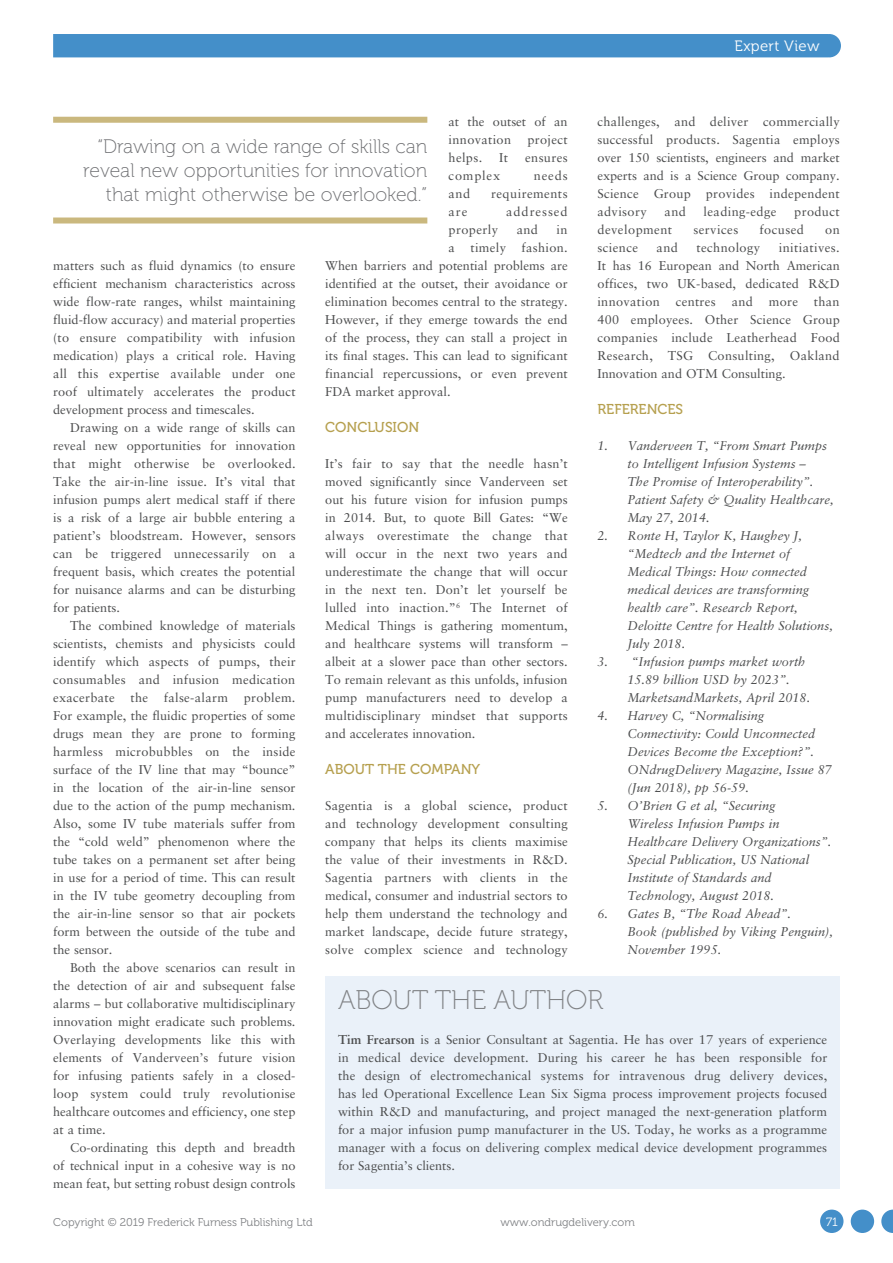
<style>
.page{position:relative;width:893px;height:1263px;background:#fff}
.page>*{position:absolute;margin:0;border:0;box-sizing:border-box;transform-origin:0 0}
.MF_Boxed_text_title{font:27px "Museo 100";color:#808285}
.MF_pullquote{font:19.5px/24px "Museo 100";color:#6c6d70;text-align:right}
.t1{font:15px "Museo 300";letter-spacing:.025em;color:#fff}
.MF_Xhead{font:14.25px "Museo 500";color:#b6a04f}
.MF_body{font:12.75px/18px "Sabon LT Std";color:#4b4c4d;text-align:justify}
.MF_body_no_indent{font:12.75px/18px "Sabon LT Std";letter-spacing:.015em;color:#4b4c4d;text-align:justify}
.MF_References{font:italic 12.75px/18px "Sabon LT Std";color:#4b4c4d}
.MF_body_no_indent-2{font:12.75px "Sabon LT Std";letter-spacing:.035em;color:#4b4c4d}
.MF_body-2{font:12.75px "Sabon LT Std";letter-spacing:.025em;color:#4b4c4d}
.MF_body-3{font:12.75px "Sabon LT Std";letter-spacing:.03em;color:#4b4c4d}
.MF_body-4{font:12.75px "Sabon LT Std";letter-spacing:.035em;color:#4b4c4d}
.MF_body-5{font:12.75px "Sabon LT Std";letter-spacing:.075em;color:#4b4c4d}
.MF_body-6{font:12.75px "Sabon LT Std";letter-spacing:.065em;color:#4b4c4d}
.t2{font:12px "Museo 300";color:#fff}
.t3{font:11.25px "Museo 300";color:#808285}
.s1{font-weight:700}
</style>
<div class="page">
<div style="left:53px;top:34px;width:788px;height:23px;background:#448fc9"></div>
<div style="left:53px;top:117px;width:374px;height:6px;background:#cab87e"></div>
<div style="left:53px;top:217px;width:374px;height:6px;background:#cab87e"></div>
<div style="left:325px;top:976px;width:515px;height:212px;background:#eaf1f9"></div>
<svg style="left:881px;top:1209px;width:12px;height:24px"></svg>
<div style="left:851px;top:1209px;width:23px;height:24px;background:#448fc9;border-radius:50%"></div>
<div style="left:820px;top:1209px;width:23px;height:24px;background:#448fc9;border-radius:50%"></div>
<p class="t1" style="left:735px;top:37px;width:87px">Expert View</p>
<p class="MF_body_no_indent" style="left:597px;top:112px;width:244px">challenges, and deliver commercially successful products. Sagentia employs over 150 scientists, engineers and market experts and is a Science Group company.<br>Science Group provides independent advisory</p>
<p class="MF_body" style="left:449px;top:113px;width:121px">at the outset of an innovation</p>
<p class="MF_body-2" style="left:527px;top:132px;width:42px">project</p>
<p class="MF_pullquote" style="left:83px;top:134px;width:346px">“Drawing on a wide range of skills can reveal new opportunities for innovation that might otherwise be overlooked.”</p>
<p class="MF_body" style="left:449px;top:149px;width:35px">helps.</p>
<p class="MF_body" style="left:499px;top:149px;width:10px">It</p>
<p class="MF_body-3" style="left:525px;top:150px;width:44px">ensures</p>
<p class="MF_body-6" style="left:449px;top:168px;width:53px">complex</p>
<p class="MF_body" style="left:534px;top:167px;width:35px">needs</p>
<p class="MF_body" style="left:449px;top:185px;width:23px">and</p>
<p class="MF_body-4" style="left:491px;top:186px;width:78px">requirements</p>
<p class="MF_body" style="left:449px;top:203px;width:20px">are</p>
<p class="MF_body-5" style="left:506px;top:204px;width:63px">addressed</p>
<p class="MF_body-3" style="left:449px;top:222px;width:51px">properly</p>
<p class="MF_body" style="left:517px;top:221px;width:23px">and</p>
<p class="MF_body" style="left:557px;top:221px;width:13px">in</p>
<p class="MF_body-2" style="left:449px;top:240px;width:121px">a timely fashion.</p>
<p class="MF_body" style="left:325px;top:257px;width:244px">When barriers and potential problems are</p>
<p class="MF_body" style="left:325px;top:275px;width:244px">identified at the outset, their avoidance or</p>
<p class="MF_body" style="left:325px;top:293px;width:244px">elimination becomes central to the strategy.</p>
<p class="MF_body" style="left:325px;top:311px;width:244px">However, if they emerge towards the end</p>
<p class="MF_body" style="left:325px;top:329px;width:244px">of the process, they can stall a project in</p>
<p class="MF_body" style="left:325px;top:347px;width:244px">its final stages. This can lead to significant</p>
<p class="MF_body" style="left:325px;top:365px;width:244px">financial repercussions, or even prevent</p>
<p class="MF_body" style="left:325px;top:383px;width:127px">FDA market approval.</p>
<p class="MF_Xhead" style="left:325px;top:419px;width:96px">CONCLUSION</p>
<p class="MF_body_no_indent" style="left:325px;top:454px;width:244px">It’s fair to say that the needle hasn’t moved significantly since Vanderveen set out his future vision for infusion pumps in 2014. But, to quote Bill Gates: “We always overestimate the change that will occur in the next two years and underestimate the change that will occur in the next ten. Don’t let yourself be lulled into inaction.”<sup>6</sup> The Internet of Medical Things is gathering momentum, and healthcare systems will transform – albeit at a slower pace than other sectors.<br>To remain relevant as this unfolds, infusion pump manufacturers need to develop a multidisciplinary mindset that supports and accelerates innovation.</p>
<p class="MF_Xhead" style="left:325px;top:761px;width:156px">ABOUT THE COMPANY</p>
<p class="MF_body_no_indent" style="left:325px;top:796px;width:244px">Sagentia is a global science, product and technology development consulting company that helps its clients maximise the value of their investments in R&amp;D.<br>Sagentia partners with clients in the medical, consumer and industrial sectors to help them understand the technology and market landscape, decide future strategy, solve complex science and technology</p>
<p class="MF_body_no_indent" style="left:665px;top:202px;width:23px">and</p>
<p class="MF_body_no_indent" style="left:704px;top:202px;width:74px">leading-edge</p>
<p class="MF_body_no_indent" style="left:794px;top:202px;width:47px">product</p>
<p class="MF_body_no_indent-2" style="left:597px;top:222px;width:76px">development</p>
<p class="MF_body_no_indent-2" style="left:693px;top:222px;width:47px">services</p>
<p class="MF_body_no_indent-2" style="left:759px;top:222px;width:46px">focused</p>
<p class="MF_body_no_indent" style="left:825px;top:220px;width:16px">on</p>
<p class="MF_body_no_indent" style="left:597px;top:238px;width:42px">science</p>
<p class="MF_body_no_indent" style="left:657px;top:238px;width:23px">and</p>
<p class="MF_body_no_indent" style="left:696px;top:238px;width:65px">technology</p>
<p class="MF_body_no_indent" style="left:597px;top:238px;width:244px;text-indent:181px">initiatives.<br>It has 16 European and North American offices, two UK-based, dedicated R&amp;D innovation centres and more than 400 employees. Other Science Group companies include Leatherhead Food Research, TSG Consulting, Oakland Innovation and OTM Consulting.</p>
<p class="MF_Xhead" style="left:597px;top:401px;width:87px">REFERENCES</p>
<p class="MF_References" style="left:627px;top:437px;width:208px;text-indent:-30px">1. Vanderveen T, “From Smart Pumps to Intelligent Infusion Systems –<br>The Promise of Interoperability”.<br>Patient Safety &amp; Quality Healthcare,<br>May 27, 2014.</p>
<p class="MF_References" style="left:627px;top:527px;width:207px;text-indent:-30px">2. Ronte H, Taylor K, Haughey J, “Medtech and the Internet of<br>Medical Things: How connected medical devices are transforming health care”. Research Report,<br>Deloitte Centre for Health Solutions,<br>July 2018.</p>
<p class="MF_References" style="left:627px;top:653px;width:184px;text-indent:-30px">3. “Infusion pumps market worth<br>15.89 billion USD by 2023”.<br>MarketsandMarkets, April 2018.</p>
<p class="MF_References" style="left:627px;top:707px;width:206px;text-indent:-30px">4. Harvey C, “Normalising<br>Connectivity: Could Unconnected<br>Devices Become the Exception?”.<br>ONdrugDelivery Magazine, Issue 87 (Jun 2018), pp 56-59.</p>
<p class="MF_References" style="left:627px;top:797px;width:206px;text-indent:-30px">5. O’Brien G et al, “Securing<br>Wireless Infusion Pumps in<br>Healthcare Delivery Organizations”.<br>Special Publication, US National<br>Institute of Standards and<br>Technology, August 2018.</p>
<p class="MF_References" style="left:627px;top:905px;width:207px;text-indent:-30px">6. Gates B, “The Road Ahead”.<br>Book (published by Viking Penguin),<br>November 1995.</p>
<p class="MF_body" style="left:53px;top:256px;width:244px">matters such as fluid dynamics (to ensure efficient mechanism characteristics across wide flow-rate ranges, whilst maintaining fluid-flow accuracy) and material properties (to ensure compatibility with infusion medication) plays a critical role. Having all this expertise available under one roof ultimately accelerates the product development process and timescales.</p>
<p class="MF_body" style="left:53px;top:418px;width:244px;text-indent:17px">Drawing on a wide range of skills can reveal new opportunities for innovation that might otherwise be overlooked.<br>Take the air-in-line issue. It’s vital that infusion pumps alert medical staff if there is a risk of a large air bubble entering a patient’s bloodstream. However, sensors can be triggered unnecessarily on a frequent basis, which creates the potential for nuisance alarms and can be disturbing for patients.</p>
<p class="MF_body" style="left:53px;top:616px;width:244px;text-indent:17px">The combined knowledge of materials scientists, chemists and physicists could identify which aspects of pumps, their consumables and infusion medication exacerbate the false-alarm problem.<br>For example, the fluidic properties of some drugs mean they are prone to forming harmless microbubbles on the inside surface of the IV line that may “bounce” in the location of the air-in-line sensor due to the action of the pump mechanism.<br>Also, some IV tube materials suffer from the “cold weld” phenomenon where the tube takes on a permanent set after being in use for a period of time. This can result in the IV tube geometry decoupling from the air-in-line sensor so that air pockets form between the outside of the tube and the sensor.</p>
<p class="MF_body" style="left:53px;top:959px;width:244px;text-indent:17px">Both the above scenarios can result in the detection of air and subsequent false alarms – but collaborative multidisciplinary innovation might eradicate such problems.<br>Overlaying developments like this with elements of Vanderveen’s future vision for infusing patients safely in a closed&shy;loop system could truly revolutionise healthcare outcomes and efficiency, one step at a time.</p>
<p class="MF_body" style="left:53px;top:1139px;width:244px;text-indent:17px">Co-ordinating this depth and breadth of technical input in a cohesive way is no mean feat, but setting robust design controls</p>
<p class="MF_Boxed_text_title" style="left:338px;top:985px;width:267px">ABOUT THE AUTHOR</p>
<p class="MF_body_no_indent" style="left:338px;top:1030px;width:491px"><span class="s1">Tim Frearson</span> is a Senior Consultant at Sagentia. He has over 17 years of experience in medical device development. During his career he has been responsible for the design of electromechanical systems for intravenous drug delivery devices, has led Operational Excellence Lean Six Sigma process improvement projects focused within R&amp;D and manufacturing, and project managed the next-generation platform for a major infusion pump manufacturer in the US. Today, he works as a programme manager with a focus on delivering complex medical device development programmes for Sagentia’s clients.</p>
<p class="t3" style="left:53px;top:1216px;width:261px">Copyright © 2019 Frederick Furness Publishing Ltd</p>
<p class="t3" style="left:500px;top:1216px;width:136px">www.ondrugdelivery.com</p>
<p class="t2" style="left:826px;top:1215px;width:13px">71</p>
</div>
